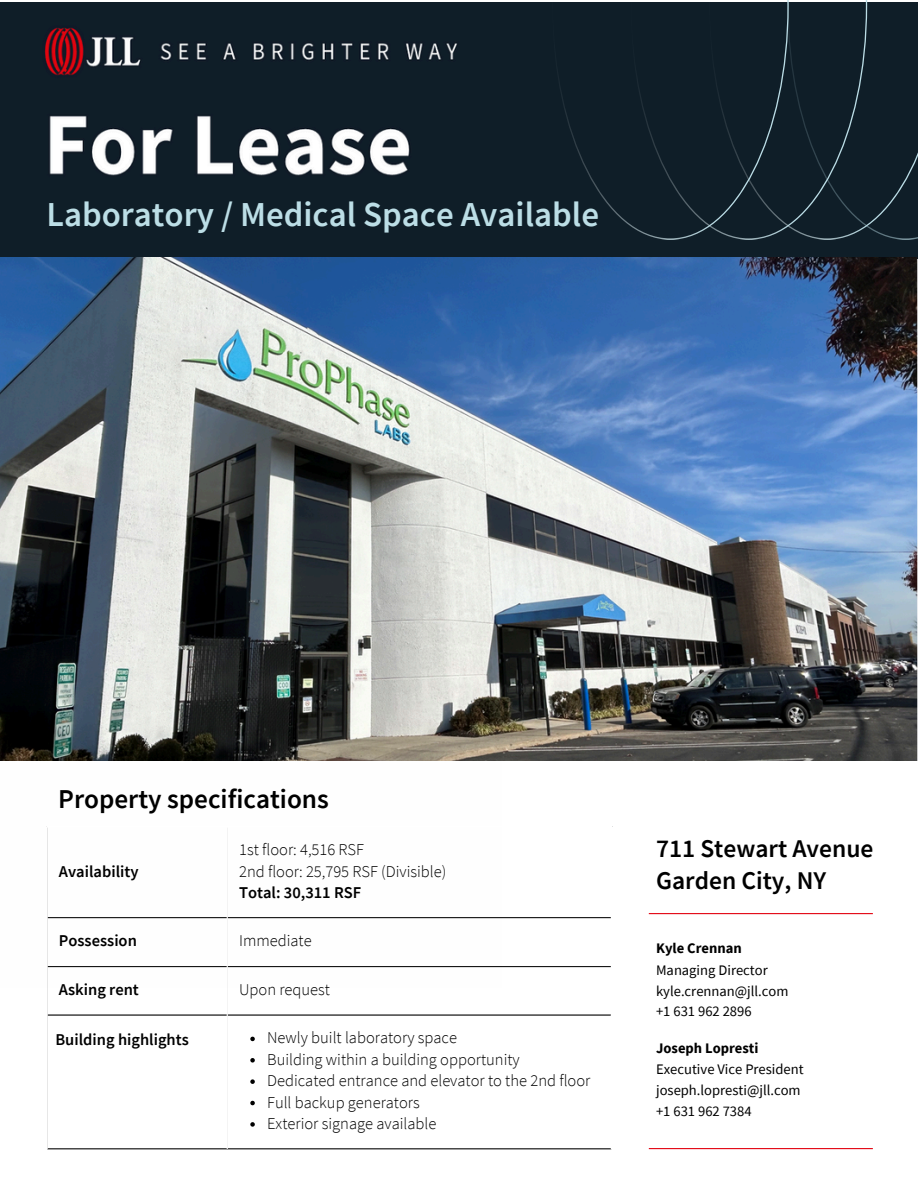
<style>
.page{position:relative;width:918px;height:1188px;background:#fff}
.page>*{position:absolute;margin:0;border:0;box-sizing:border-box;transform-origin:0 0}
.t1{font:600 34.95px "Source Sans Pro";color:#bcdee6}
.t2{font:600 27.15px "Source Sans Pro";color:#000}
.t3{font:600 25.5px/31.5px "Source Sans Pro";color:#000}
.t4{font:300 16.5px "Source Sans Pro";color:#000}
.t5{font:600 16.5px "Source Sans Pro";color:#000}
.t6{font:14.55px/20.7px "Source Sans Pro";color:#000}
.t7{font:700 14.55px "Source Sans Pro";color:#000}
</style>
<div class="page">
<svg style="left:250px;top:1037px;width:5px;height:4px"></svg>
<svg style="left:250px;top:1058px;width:5px;height:5px"></svg>
<svg style="left:250px;top:1079px;width:5px;height:5px"></svg>
<svg style="left:250px;top:1101px;width:5px;height:4px"></svg>
<svg style="left:250px;top:1122px;width:5px;height:5px"></svg>
<hr style="left:48px;top:917px;width:563px;height:1px;background:#000">
<hr style="left:48px;top:966px;width:563px;height:1px;background:#000">
<hr style="left:48px;top:1015px;width:563px;height:1px;background:#000">
<hr style="left:48px;top:1149px;width:563px;height:1px;background:#000">
<hr style="left:227px;top:827px;width:1px;height:322px;background:#fff">
<hr style="left:649px;top:913px;width:224px;height:1px;background:#e30613">
<img style="left:0;top:3px;width:918px;height:758px">
<div style="left:867px;top:1px;width:51px;height:239px;background:#0f1e28"></div>
<div style="left:789px;top:0;width:78px;height:240px;background:#0f1e28"></div>
<div style="left:552px;top:0;width:237px;height:240px;background:#0f1e28"></div>
<hr style="left:649px;top:1148px;width:224px;height:1px;background:#e30613">
<p class="t1" style="left:46px;top:192px;width:554px">Laboratory / Medical Space Available</p>
<p class="t2" style="left:58px;top:782px;width:272px">Property specifications</p>
<p class="t5" style="left:59px;top:860px;width:81px">Availability</p>
<h1 class="t4" style="left:239px;top:839px;width:126px">1st floor: 4,516 RSF</h1>
<p class="t4" style="left:239px;top:860px;width:209px">2nd floor: 25,795 RSF (Divisible)</p>
<p class="t5" style="left:239px;top:882px;width:124px">Total: 30,311 RSF</p>
<h2 class="t5" style="left:59px;top:930px;width:80px">Possession</h2>
<p class="t4" style="left:239px;top:930px;width:74px">Immediate</p>
<p class="t5" style="left:59px;top:979px;width:82px">Asking rent</p>
<p class="t4" style="left:239px;top:979px;width:92px">Upon request</p>
<p class="t4" style="left:267px;top:1027px;width:191px">Newly built laboratory space</p>
<p class="t4" style="left:267px;top:1049px;width:254px">Building within a building opportunity</p>
<p class="t4" style="left:267px;top:1070px;width:325px">Dedicated entrance and elevator to the 2nd floor</p>
<p class="t4" style="left:267px;top:1091px;width:154px">Full backup generators</p>
<p class="t4" style="left:267px;top:1113px;width:171px">Exterior signage available</p>
<p class="t5" style="left:55px;top:1029px;width:135px">Building highlights</p>
<p class="t3" style="left:656px;top:832px;width:219px">711 Stewart Avenue<br>Garden City, NY</p>
<p class="t7" style="left:656px;top:939px;width:87px">Kyle Crennan</p>
<p class="t6" style="left:656px;top:959px;width:113px">Managing Director</p>
<h3 class="t6" style="left:656px;top:980px;width:134px">kyle.crennan@jll.com +1 631 962 2896</h3>
<h2 class="t7" style="left:656px;top:1039px;width:104px">Joseph Lopresti</h2>
<p class="t6" style="left:656px;top:1059px;width:149px">Executive Vice President</p>
<p class="t6" style="left:656px;top:1079px;width:146px">joseph.lopresti@jll.com</p>
<p class="t6" style="left:656px;top:1100px;width:97px">+1 631 962 7384</p>
</div>
